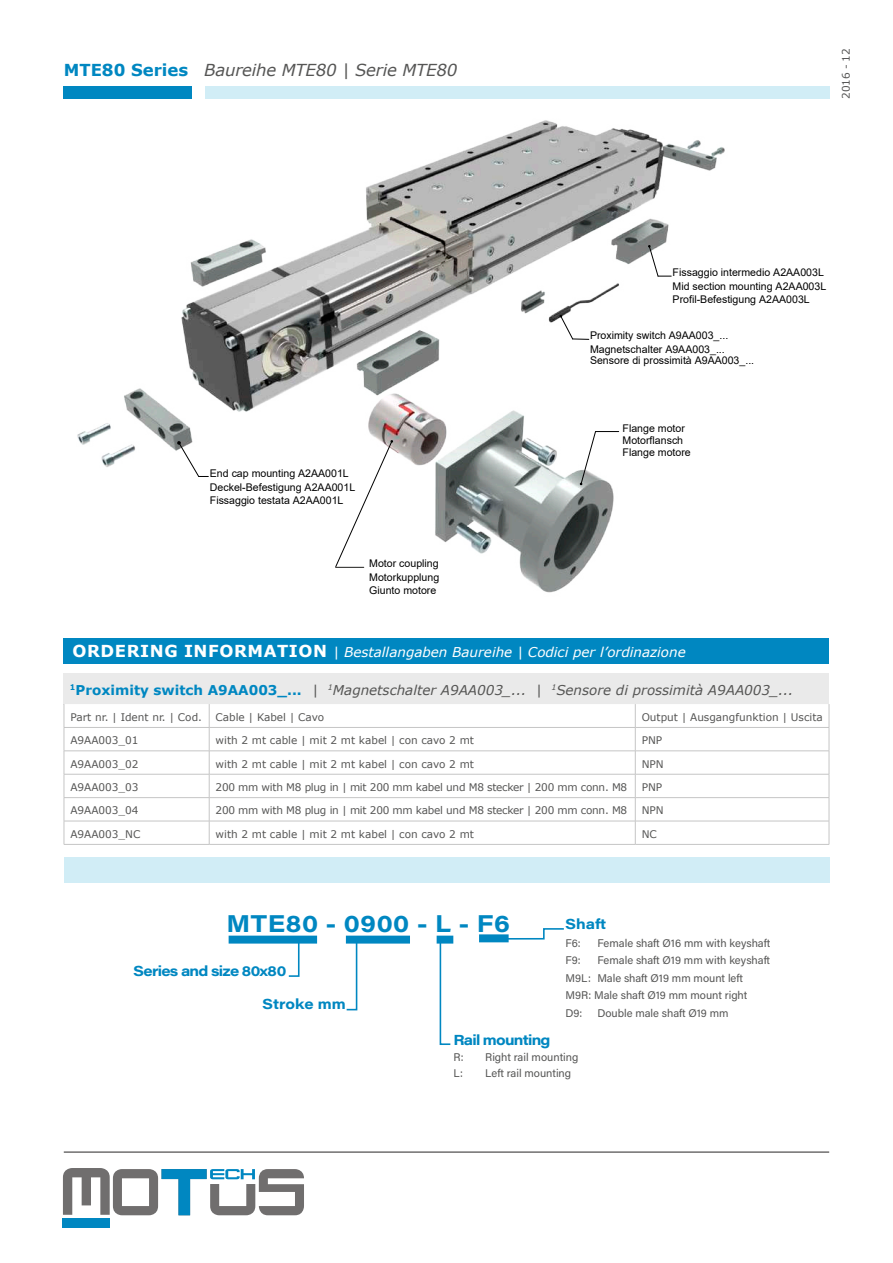
<style>
.page{position:relative;width:893px;height:1263px;background:#fff}
.page>*{position:absolute;margin:0;border:0;box-sizing:border-box;transform-origin:0 0}
.t1{font:700 23.85px "Acumin Pro Wide";letter-spacing:.02em;color:#0087c1}
.t2{font:italic 16.5px "Verdana";letter-spacing:-.01em;color:#565655}
.t3{font:700 14.4px "Acumin Pro Wide";letter-spacing:-.05em;color:#0087c1}
.t4{font:italic 13.5px "Verdana";color:#565655}
.t5{font:italic 13.5px "Verdana";color:#fff}
.t6{font:11.1px/17.5px "Acumin Pro";color:#565655}
.t7{font:10.65px/13.4px "Arial";color:#000}
.t8{font:10.5px "Verdana";color:#565655}
.t9{font:10.5px "Verdana";letter-spacing:-.025em;color:#565655}
.s1{font-weight:700;font-style:normal;color:#0087c1}
.s2{font-weight:700;font-style:normal;font-size:16.5px}
</style>
<div class="page">
<hr style="left:64px;top:1151px;width:765px;height:2px;background:#706e6e">
<div style="left:63px;top:1218px;width:47px;height:10px;background:#0087c1"></div>
<svg style="left:63px;top:1168px;width:241px;height:47px"></svg>
<div style="left:205px;top:86px;width:624px;height:13px;background:#d1edf6"></div>
<div style="left:64px;top:638px;width:765px;height:25px;background:#0087c1"></div>
<div style="left:64px;top:673px;width:765px;height:31px;background:#eaeaea"></div>
<svg style="left:65px;top:704px;width:764px;height:140px"></svg>
<hr style="left:64px;top:727px;width:145px;height:1px;background:#c5c5c5">
<hr style="left:209px;top:727px;width:426px;height:1px;background:#c5c5c5">
<hr style="left:635px;top:727px;width:194px;height:1px;background:#c5c5c5">
<hr style="left:64px;top:750px;width:145px;height:1px;background:#c5c5c5">
<hr style="left:209px;top:750px;width:426px;height:1px;background:#c5c5c5">
<hr style="left:635px;top:750px;width:194px;height:1px;background:#c5c5c5">
<hr style="left:64px;top:774px;width:145px;height:1px;background:#c5c5c5">
<hr style="left:209px;top:774px;width:426px;height:1px;background:#c5c5c5">
<hr style="left:635px;top:774px;width:194px;height:1px;background:#c5c5c5">
<hr style="left:64px;top:797px;width:145px;height:1px;background:#c5c5c5">
<hr style="left:209px;top:797px;width:426px;height:1px;background:#c5c5c5">
<hr style="left:635px;top:797px;width:194px;height:1px;background:#c5c5c5">
<hr style="left:64px;top:821px;width:145px;height:1px;background:#c5c5c5">
<svg style="left:64px;top:704px;width:1px;height:140px"></svg>
<hr style="left:209px;top:821px;width:426px;height:1px;background:#c5c5c5">
<svg style="left:209px;top:704px;width:1px;height:140px"></svg>
<hr style="left:635px;top:821px;width:194px;height:1px;background:#c5c5c5">
<svg style="left:635px;top:704px;width:1px;height:140px"></svg>
<svg style="left:829px;top:704px;width:1px;height:140px"></svg>
<hr style="left:64px;top:844px;width:145px;height:1px;background:#c5c5c5">
<hr style="left:209px;top:844px;width:426px;height:1px;background:#c5c5c5">
<hr style="left:635px;top:844px;width:194px;height:1px;background:#c5c5c5">
<div style="left:64px;top:86px;width:127px;height:13px;background:#0087c1"></div>
<div style="left:64px;top:858px;width:766px;height:25px;background:#d1edf6"></div>
<img style="left:77px;top:120px;width:648px;height:473px">
<svg style="left:580px;top:431px;width:39px;height:54px"></svg>
<svg style="left:335px;top:440px;width:58px;height:128px"></svg>
<svg style="left:177px;top:441px;width:31px;height:36px"></svg>
<svg style="left:648px;top:245px;width:23px;height:32px"></svg>
<svg style="left:559px;top:315px;width:30px;height:25px"></svg>
<div style="left:479px;top:934px;width:30px;height:8px;background:#0087c1"></div>
<div style="left:346px;top:936px;width:64px;height:7px;background:#0087c1"></div>
<div style="left:229px;top:936px;width:88px;height:7px;background:#0087c1"></div>
<svg style="left:287px;top:943px;width:13px;height:34px"></svg>
<svg style="left:500px;top:928px;width:64px;height:12px"></svg>
<svg style="left:345px;top:940px;width:13px;height:71px"></svg>
<div style="left:437px;top:936px;width:16px;height:7px;background:#0087c1"></div>
<svg style="left:439px;top:943px;width:13px;height:102px"></svg>
<h2 class="t2" style="left:64px;top:59px;width:395px"><span class="s1">MTE80 Series</span> Baureihe MTE80 | Serie MTE80</h2>
<p class="t8" style="left:839px;top:99px;width:52px;rotate:-90deg">2016 - 12</p>
<p class="t7" style="left:673px;top:266px;width:155px">Fissaggio intermedio A2AA003L<br>Mid section mounting A2AA003L<br>Profil-Befestigung A2AA003L</p>
<p class="t7" style="left:590px;top:329px;width:140px">Proximity switch A9AA003_...<br>Magnetschalter A9AA003_...</p>
<p class="t7" style="left:590px;top:353px;width:166px">Sensore di prossimità A9AA003_...</p>
<p class="t7" style="left:623px;top:422px;width:64px;line-height:12.3px">Flange motor<br>Motorflansch</p>
<p class="t7" style="left:210px;top:467px;width:147px">End cap mounting A2AA001L<br>Deckel-Befestigung A2AA001L</p>
<p class="t7" style="left:210px;top:493px;width:135px">Fissaggio testata A2AA001L</p>
<p class="t7" style="left:369px;top:557px;width:72px">Motor coupling<br>Motorkupplung</p>
<p class="t7" style="left:369px;top:583px;width:69px">Giunto motore</p>
<p class="t7" style="left:623px;top:446px;width:70px">Flange motore</p>
<p class="t5" style="left:73px;top:643px;width:615px"><span class="s2">ORDERING INFORMATION</span> | Bestallangaben Baureihe | Codici per l’ordinazione</p>
<p class="t4" style="left:70px;top:681px;width:725px"><sup>1</sup><span class="s1">Proximity switch A9AA003_...</span> | <sup>1</sup>Magnetschalter A9AA003_... | <sup>1</sup>Sensore di prossimità A9AA003_...</p>
<p class="t8" style="left:70px;top:710px;width:133px">Part nr. | Ident nr. | Cod.</p>
<p class="t8" style="left:216px;top:710px;width:110px">Cable | Kabel | Cavo</p>
<p class="t8" style="left:642px;top:710px;width:183px">Output | Ausgangfunktion | Uscita</p>
<p class="t8" style="left:70px;top:733px;width:70px">A9AA003_01</p>
<p class="t8" style="left:216px;top:733px;width:260px">with 2 mt cable | mit 2 mt kabel | con cavo 2 mt</p>
<p class="t8" style="left:642px;top:733px;width:22px">PNP</p>
<p class="t8" style="left:70px;top:756px;width:70px">A9AA003_02</p>
<p class="t8" style="left:216px;top:756px;width:260px">with 2 mt cable | mit 2 mt kabel | con cavo 2 mt</p>
<p class="t8" style="left:642px;top:756px;width:24px">NPN</p>
<p class="t8" style="left:70px;top:780px;width:70px">A9AA003_03</p>
<p class="t9" style="left:216px;top:780px;width:413px">200 mm with M8 plug in | mit 200 mm kabel und M8 stecker | 200 mm conn. M8</p>
<p class="t8" style="left:642px;top:780px;width:22px">PNP</p>
<p class="t8" style="left:70px;top:803px;width:70px">A9AA003_04</p>
<p class="t9" style="left:216px;top:803px;width:413px">200 mm with M8 plug in | mit 200 mm kabel und M8 stecker | 200 mm conn. M8</p>
<p class="t8" style="left:642px;top:803px;width:24px">NPN</p>
<p class="t8" style="left:70px;top:827px;width:72px">A9AA003_NC</p>
<p class="t8" style="left:216px;top:827px;width:260px">with 2 mt cable | mit 2 mt kabel | con cavo 2 mt</p>
<p class="t8" style="left:642px;top:827px;width:17px">NC</p>
<h1 class="t1" style="left:226px;top:907px;width:285px">MTE80 - 0900 - L - F6</h1>
<h3 class="t3" style="left:134px;top:960px;width:155px">Series and size 80x80</h3>
<h3 class="t3" style="left:262px;top:993px;width:85px">Stroke mm</h3>
<h3 class="t3" style="left:565px;top:914px;width:42px">Shaft</h3>
<p class="t6" style="left:565px;top:934px;width:17px">F6:</p>
<p class="t6" style="left:597px;top:934px;width:174px">Female shaft Ø16 mm with keyshaft</p>
<p class="t6" style="left:565px;top:951px;width:17px">F9:</p>
<p class="t6" style="left:565px;top:951px;width:206px;text-indent:32px">Female shaft Ø19 mm with keyshaft<br>M9L: Male shaft Ø19 mm mount left<br>M9R: Male shaft Ø19 mm mount right<br>D9:</p>
<p class="t6" style="left:597px;top:1004px;width:133px">Double male shaft Ø19 mm</p>
<h3 class="t3" style="left:453px;top:1030px;width:99px">Rail mounting</h3>
<p class="t6" style="left:453px;top:1048px;width:12px">R:</p>
<p class="t6" style="left:485px;top:1048px;width:95px">Right rail mounting</p>
<p class="t6" style="left:453px;top:1064px;width:11px">L:</p>
<p class="t6" style="left:485px;top:1064px;width:88px">Left rail mounting</p>
</div>
